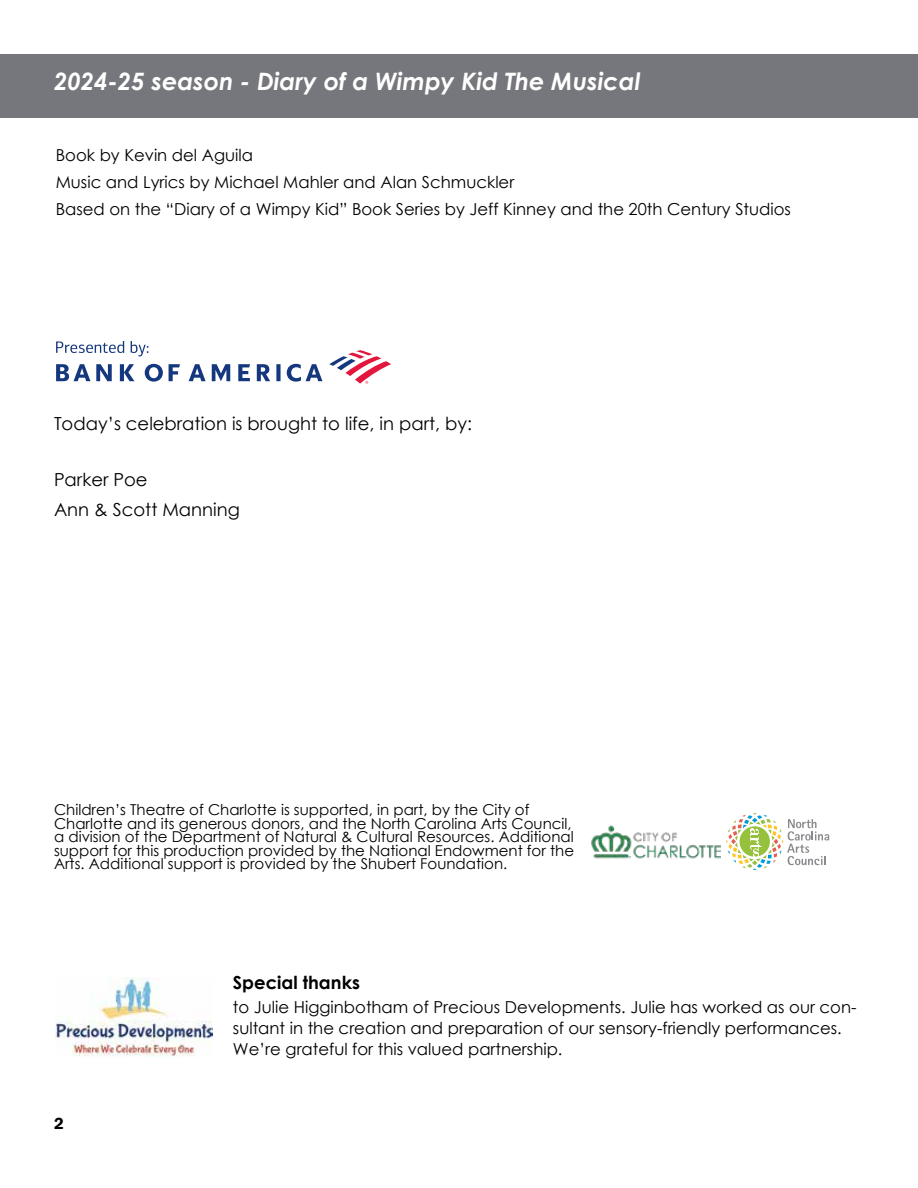
<style>
.page{position:relative;width:918px;height:1188px;background:#fff}
.page>*{position:absolute;margin:0;border:0;box-sizing:border-box;transform-origin:0 0}
.t1{font:italic 700 24px "Century Gothic";color:#fff}
.t2{font:18px/30px "Century Gothic";color:#000}
.t3{font:700 18px "Century Gothic";color:#000}
.t4{font:16.5px/21px "Century Gothic";color:#000}
.t5{font:600 16.5px "Franklin Gothic";color:#000}
.t6{font:15px/13.5px "Century Gothic";color:#000}
</style>
<div class="page">
<div style="left:0;top:54px;width:918px;height:63px;background:#76777c"></div>
<img style="left:56px;top:978px;width:156px;height:79px">
<svg style="left:329px;top:350px;width:62px;height:34px"></svg>
<svg style="left:56px;top:364px;width:266px;height:18px"></svg>
<svg style="left:56px;top:341px;width:68px;height:12px"></svg>
<svg style="left:131px;top:341px;width:18px;height:15px"></svg>
<svg style="left:726px;top:813px;width:103px;height:57px"></svg>
<img style="left:591px;top:825px;width:129px;height:34px">
<h1 class="t1" style="left:54px;top:63px;width:588px">2024-25 season - Diary of a Wimpy Kid The Musical</h1>
<p class="t4" style="left:56px;top:141px;width:737px;line-height:27px">Book by Kevin del Aguila<br>Music and Lyrics by Michael Mahler and Alan Schmuckler<br>Based on the “Diary of a Wimpy Kid” Book Series by Jeff Kinney and the 20th Century Studios</p>
<p class="t2" style="left:54px;top:409px;width:420px">Today’s celebration is brought to life, in part, by:</p>
<p class="t2" style="left:54px;top:464px;width:187px">Parker Poe<br>Ann &amp; Scott Manning</p>
<p class="t6" style="left:54px;top:803px;width:522px">Children’s Theatre of Charlotte is supported, in part, by the City of Charlotte and its generous donors, and the North Carolina Arts Council, a division of the Department of Natural &amp; Cultural Resources. Additional support for this production provided by the National Endowment for the Arts. Additional support is provided by the Shubert Foundation.</p>
<p class="t3" style="left:233px;top:969px;width:129px">Special thanks</p>
<p class="t5" style="left:54px;top:1114px;width:11px">2</p>
<p class="t4" style="left:233px;top:996px;width:625px">to Julie Higginbotham of Precious Developments. Julie has worked as our con&shy;sultant in the creation and preparation of our sensory-friendly performances.<br>We’re grateful for this valued partnership.</p>
</div>
